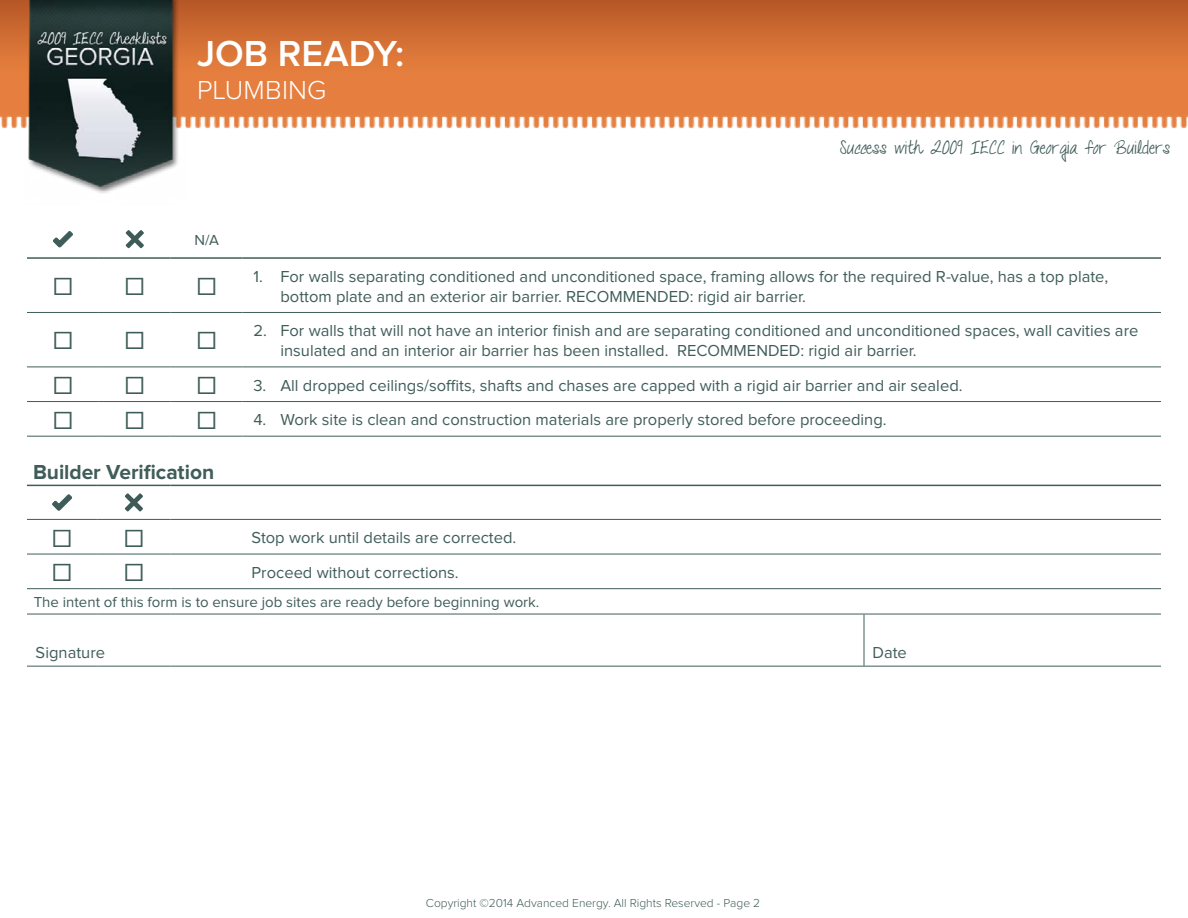
<style>
.page{position:relative;width:1188px;height:918px;background:#fff}
.page>*{position:absolute;margin:0;border:0;box-sizing:border-box;transform-origin:0 0}
.Page_Header{font:600 37.5px "Proxima Nova";color:#fff}
.t1{font:30px "Proxima Nova";color:#405d59}
.Page_Subheader{font:300 27px "Proxima Nova";letter-spacing:.005em;color:#fff}
.t2{font:700 21px "Proxima Nova";letter-spacing:-.005em;color:#405d59}
.t3{font:18px "Talkingtothe Moon";color:#405d59}
.Self-Check_Text{font:16.5px/19.8px "Proxima Nova";color:#405d59}
.t4{font:15px "Proxima Nova";color:#405d59}
.t5{font:300 12px "Proxima Nova";color:#405d59}
</style>
<div class="page">
<img style="left:27px;top:0;width:1161px;height:666px">
<img style="left:0;top:0;width:200px;height:209px">
<hr style="left:27px;top:312px;width:72px;height:1px;background:#405d59">
<hr style="left:99px;top:312px;width:72px;height:1px;background:#405d59">
<hr style="left:171px;top:312px;width:72px;height:1px;background:#405d59">
<hr style="left:243px;top:312px;width:918px;height:1px;background:#405d59">
<hr style="left:27px;top:367px;width:72px;height:1px;background:#405d59">
<hr style="left:99px;top:367px;width:72px;height:1px;background:#405d59">
<hr style="left:171px;top:367px;width:72px;height:1px;background:#405d59">
<hr style="left:243px;top:367px;width:918px;height:1px;background:#405d59">
<hr style="left:27px;top:401px;width:72px;height:1px;background:#405d59">
<hr style="left:99px;top:401px;width:72px;height:1px;background:#405d59">
<hr style="left:171px;top:401px;width:72px;height:1px;background:#405d59">
<hr style="left:243px;top:401px;width:918px;height:1px;background:#405d59">
<hr style="left:27px;top:436px;width:72px;height:1px;background:#405d59">
<hr style="left:99px;top:436px;width:72px;height:1px;background:#405d59">
<hr style="left:171px;top:436px;width:72px;height:1px;background:#405d59">
<hr style="left:243px;top:436px;width:918px;height:1px;background:#405d59">
<hr style="left:27px;top:257px;width:72px;height:2px;background:#405d59">
<hr style="left:99px;top:257px;width:72px;height:2px;background:#405d59">
<hr style="left:171px;top:257px;width:72px;height:2px;background:#405d59">
<hr style="left:243px;top:257px;width:918px;height:2px;background:#405d59">
<svg style="left:52px;top:218px;width:21px;height:31px"></svg>
<svg style="left:124px;top:218px;width:21px;height:32px"></svg>
<hr style="left:864px;top:614px;width:1px;height:52px;background:#405d59">
<hr style="left:27px;top:519px;width:70px;height:1px;background:#405d59">
<hr style="left:97px;top:519px;width:74px;height:1px;background:#405d59">
<hr style="left:171px;top:519px;width:72px;height:1px;background:#405d59">
<hr style="left:243px;top:519px;width:621px;height:1px;background:#405d59">
<hr style="left:864px;top:519px;width:297px;height:1px;background:#405d59">
<hr style="left:27px;top:554px;width:70px;height:1px;background:#405d59">
<hr style="left:97px;top:554px;width:74px;height:1px;background:#405d59">
<hr style="left:171px;top:554px;width:72px;height:1px;background:#405d59">
<hr style="left:243px;top:554px;width:621px;height:1px;background:#405d59">
<hr style="left:864px;top:554px;width:297px;height:1px;background:#405d59">
<hr style="left:27px;top:588px;width:70px;height:1px;background:#405d59">
<hr style="left:97px;top:588px;width:74px;height:1px;background:#405d59">
<hr style="left:171px;top:588px;width:72px;height:1px;background:#405d59">
<hr style="left:243px;top:588px;width:621px;height:1px;background:#405d59">
<hr style="left:864px;top:588px;width:297px;height:1px;background:#405d59">
<hr style="left:27px;top:614px;width:70px;height:1px;background:#405d59">
<hr style="left:97px;top:614px;width:74px;height:1px;background:#405d59">
<hr style="left:171px;top:614px;width:72px;height:1px;background:#405d59">
<hr style="left:243px;top:614px;width:621px;height:1px;background:#405d59">
<hr style="left:864px;top:614px;width:297px;height:1px;background:#405d59">
<hr style="left:27px;top:666px;width:70px;height:1px;background:#405d59">
<hr style="left:97px;top:666px;width:74px;height:1px;background:#405d59">
<hr style="left:171px;top:666px;width:72px;height:1px;background:#405d59">
<hr style="left:243px;top:666px;width:621px;height:1px;background:#405d59">
<hr style="left:864px;top:666px;width:297px;height:1px;background:#405d59">
<hr style="left:27px;top:485px;width:70px;height:1px;background:#405d59">
<hr style="left:97px;top:485px;width:74px;height:1px;background:#405d59">
<hr style="left:171px;top:485px;width:72px;height:1px;background:#405d59">
<hr style="left:243px;top:485px;width:621px;height:1px;background:#405d59">
<hr style="left:864px;top:485px;width:297px;height:1px;background:#405d59">
<svg style="left:52px;top:486px;width:21px;height:27px"></svg>
<svg style="left:123px;top:486px;width:21px;height:27px"></svg>
<p class="Page_Header" style="left:197px;top:36px;width:208px">JOB READY:</p>
<p class="Page_Subheader" style="left:197px;top:78px;width:131px">PLUMBING</p>
<p class="t4" style="left:194px;top:233px;width:26px">N/A</p>
<p class="t3" style="left:840px;top:137px;width:332px">Success with 2009 IECC in Georgia for Builders</p>
<p class="t1" style="left:53px;top:272px;width:21px">☐</p>
<p class="t1" style="left:125px;top:272px;width:21px">☐</p>
<p class="t1" style="left:197px;top:272px;width:21px">☐</p>
<p class="Self-Check_Text" style="left:280px;top:267px;width:829px;text-indent:-27px">1. For walls separating conditioned and unconditioned space, framing allows for the required R-value, has a top plate, bottom plate and an exterior air barrier. RECOMMENDED: rigid air barrier.</p>
<p class="t1" style="left:53px;top:326px;width:21px">☐</p>
<p class="t1" style="left:125px;top:326px;width:21px">☐</p>
<p class="t1" style="left:197px;top:326px;width:21px">☐</p>
<p class="Self-Check_Text" style="left:280px;top:322px;width:859px;text-indent:-27px">2. For walls that will not have an interior finish and are separating conditioned and unconditioned spaces, wall cavities are insulated and an interior air barrier has been installed. RECOMMENDED: rigid air barrier.</p>
<p class="t1" style="left:53px;top:370px;width:21px">☐</p>
<p class="t1" style="left:125px;top:370px;width:21px">☐</p>
<p class="t1" style="left:197px;top:370px;width:21px">☐</p>
<p class="Self-Check_Text" style="left:253px;top:376px;width:711px">3. All dropped ceilings/soffits, shafts and chases are capped with a rigid air barrier and air sealed.</p>
<p class="t1" style="left:53px;top:405px;width:21px">☐</p>
<p class="t1" style="left:125px;top:405px;width:21px">☐</p>
<p class="t1" style="left:197px;top:405px;width:21px">☐</p>
<p class="Self-Check_Text" style="left:253px;top:411px;width:635px">4. Work site is clean and construction materials are properly stored before proceeding.</p>
<p class="t2" style="left:33px;top:460px;width:183px">Builder Verification</p>
<p class="t1" style="left:52px;top:523px;width:21px">☐</p>
<p class="t1" style="left:124px;top:523px;width:21px">☐</p>
<p class="Self-Check_Text" style="left:252px;top:529px;width:266px">Stop work until details are corrected.</p>
<p class="t1" style="left:52px;top:557px;width:21px">☐</p>
<p class="t1" style="left:124px;top:557px;width:21px">☐</p>
<p class="Self-Check_Text" style="left:252px;top:563px;width:209px">Proceed without corrections.</p>
<p class="t4" style="left:34px;top:595px;width:507px">The intent of this form is to ensure job sites are ready before beginning work.</p>
<p class="Self-Check_Text" style="left:36px;top:643px;width:71px">Signature</p>
<p class="Self-Check_Text" style="left:873px;top:643px;width:36px">Date</p>
<p class="t5" style="left:426px;top:898px;width:336px">Copyright ©2014 Advanced Energy. All Rights Reserved - Page 2</p>
</div>
